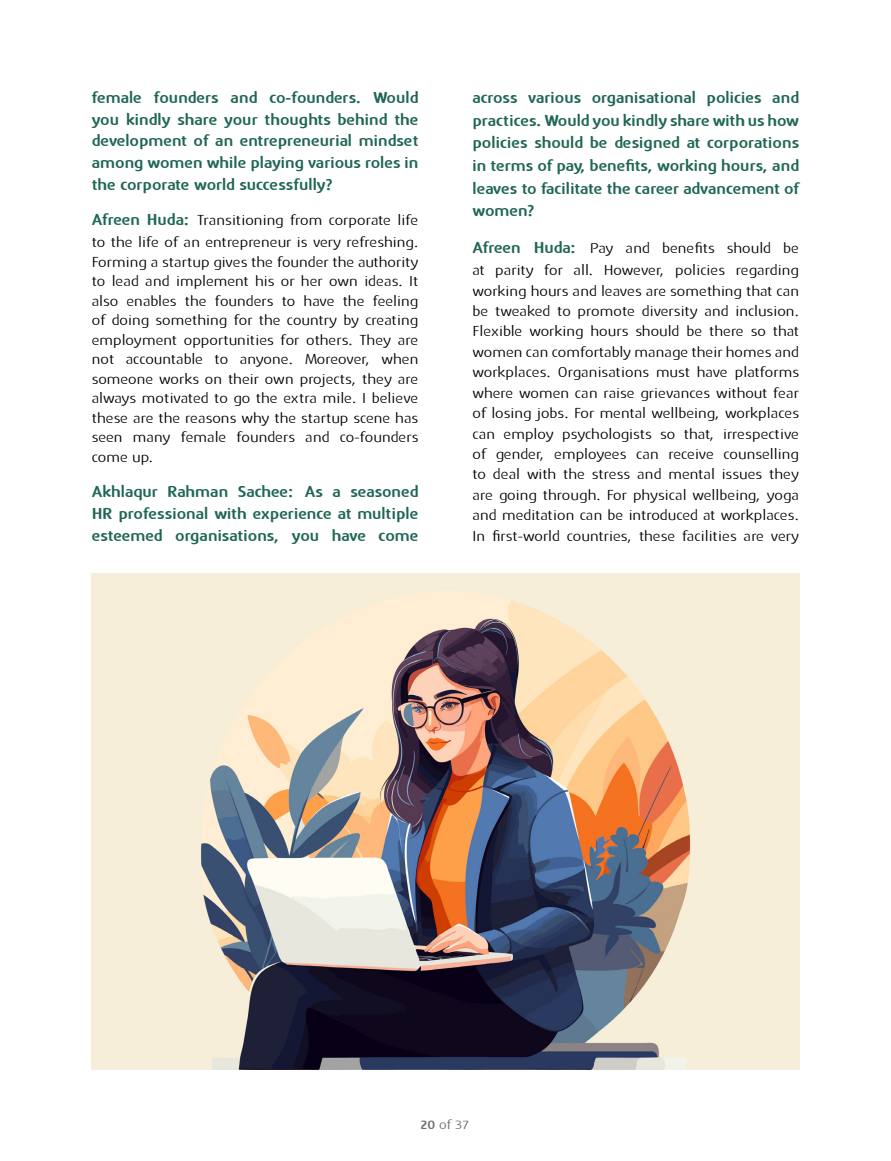
<style>
.page{position:relative;width:891px;height:1161px;background:#fff}
.page>*{position:absolute;margin:0;border:0;box-sizing:border-box;transform-origin:0 0}
.t1{font:700 16.5px/21.8px "IDLC";letter-spacing:-.005em;color:#1f6656;text-align:justify}
.t2{font:15px/20.4px "IDLC";letter-spacing:-.005em;color:#000}
.t3{font:13.5px "IDLC";color:#706f6f}
.s1{font-weight:700;font-size:16.5px;color:#1f6656}
.s2{font-weight:700}
</style>
<div class="page">
<img style="left:92px;top:573px;width:707px;height:496px">
<p class="t1" style="left:92px;top:88px;width:328px">female founders and co-founders. Would you kindly share your thoughts behind the development of an entrepreneurial mindset among women while playing various roles in the corporate world successfully?</p>
<p class="t2" style="left:92px;top:211px;width:328px;line-height:21.8px"><span class="s1">Afreen Huda:</span> Transitioning from corporate life to the life of an entrepreneur is very refreshing.</p>
<p class="t2" style="left:92px;top:253px;width:328px;line-height:19.5px;text-align:justify">Forming a startup gives the founder the authority to lead and implement his or her own ideas. It also enables the founders to have the feeling of doing something for the country by creating employment opportunities for others. They are not accountable to anyone. Moreover, when someone works on their own projects, they are always motivated to go the extra mile. I believe these are the reasons why the startup scene has seen many female founders and co-founders come up.</p>
<p class="t1" style="left:92px;top:482px;width:328px">Akhlaqur Rahman Sachee: As a seasoned HR professional with experience at multiple esteemed organisations, you have come</p>
<p class="t1" style="left:473px;top:87px;width:328px;line-height:22.6px">across various organisational policies and practices. Would you kindly share with us how policies should be designed at corporations in terms of pay, benefits, working hours, and leaves to facilitate the career advancement of women?</p>
<p class="t2" style="left:473px;top:237px;width:328px;line-height:22.6px"><span class="s1">Afreen Huda:</span> Pay and benefits should be at parity for all. However, policies regarding</p>
<p class="t2" style="left:473px;top:282px;width:328px;text-align:justify">working hours and leaves are something that can be tweaked to promote diversity and inclusion.<br>Flexible working hours should be there so that women can comfortably manage their homes and workplaces. Organisations must have platforms where women can raise grievances without fear of losing jobs. For mental wellbeing, workplaces can employ psychologists so that, irrespective of gender, employees can receive counselling to deal with the stress and mental issues they are going through. For physical wellbeing, yoga and meditation can be introduced at workplaces.<br>In first-world countries, these facilities are very</p>
<p class="t3" style="left:420px;top:1118px;width:50px"><span class="s2">20</span> of 37</p>
</div>
